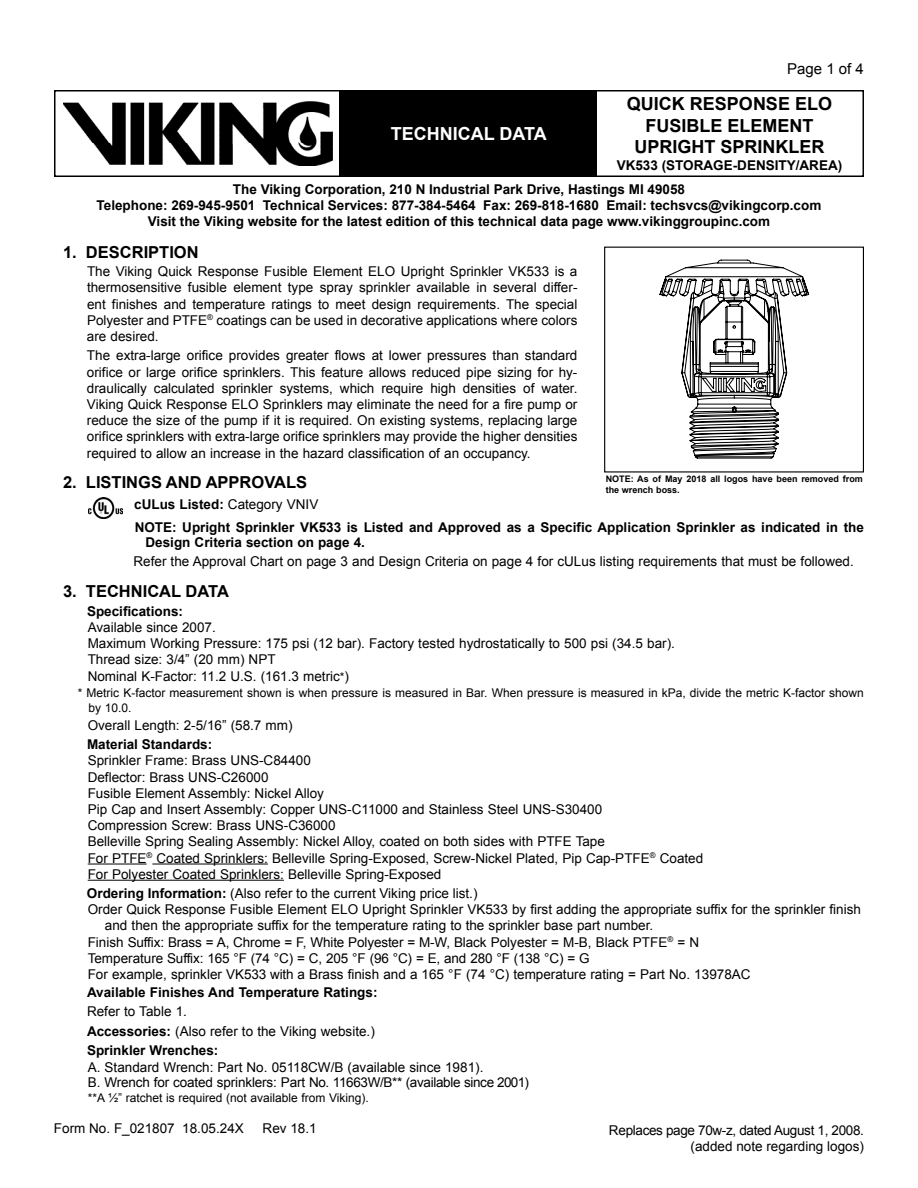
<style>
.page{position:relative;width:918px;height:1188px;background:#fff}
.page>*{position:absolute;margin:0;border:0;box-sizing:border-box;transform-origin:0 0}
.t1{font:700 18px/21.6px "Arial";color:#000;text-align:center}
.t2{font:700 18px "Arial";color:#fff}
.t3{font:700 16.5px "Arial";color:#000}
.t4{font:15px "Arial";color:#000}
.t5{font:13.5px/16.2px "Arial";color:#000}
.t6{font:700 13.5px/24px "Arial";color:#000}
.t7{font:13.5px/16.2px "Arial";letter-spacing:-.025em;color:#000;text-align:right}
.t8{font:12px/15px "Arial";color:#000}
.t9{font:700 9px/10.8px "Arial";color:#000}
.s1{font-weight:400}
.s2{font-size:12px}
.s3{font-weight:700}
</style>
<div class="page">
<div style="left:54px;top:90px;width:810px;height:87px;border:2px solid #000"></div>
<div style="left:340px;top:91px;width:257px;height:85px;background:#000"></div>
<img style="left:63px;top:102px;width:269px;height:64px">
<hr style="left:88px;top:864px;width:59px;height:1px;background:#000">
<hr style="left:152px;top:864px;width:116px;height:1px;background:#000">
<hr style="left:88px;top:880px;width:196px;height:1px;background:#000">
<div style="left:604px;top:247px;width:260px;height:225px;border:1px solid #000"></div>
<svg style="left:660px;top:260px;width:149px;height:198px"></svg>
<img style="left:88px;top:497px;width:35px;height:21px">
<p class="t4" style="left:787px;top:59px;width:78px">Page 1 of 4</p>
<h1 class="t1" style="left:627px;top:94px;width:207px">QUICK RESPONSE ELO<br>FUSIBLE ELEMENT<br>UPRIGHT SPRINKLER</h1>
<p class="t6" style="left:233px;top:153px;width:611px;text-indent:384px">VK533 (STORAGE-DENSITY/AREA)<br>The Viking Corporation, 210 N Industrial Park Drive, Hastings MI 49058</p>
<p class="t6" style="left:97px;top:197px;width:726px;line-height:16.2px;text-align:center">Telephone: 269-945-9501 Technical Services: 877-384-5464 Fax: 269-818-1680 Email: techsvcs@vikingcorp.com<br>Visit the Viking website for the latest edition of this technical data page www.vikinggroupinc.com</p>
<h1 class="t2" style="left:391px;top:121px;width:157px">TECHNICAL DATA</h1>
<p class="t3" style="left:63px;top:242px;width:137px">1. DESCRIPTION</p>
<p class="t5" style="left:87px;top:264px;width:492px;text-align:justify">The Viking Quick Response Fusible Element ELO Upright Sprinkler VK533 is a thermosensitive fusible element type spray sprinkler available in several differ&shy;ent finishes and temperature ratings to meet design requirements. The special Polyester and PTFE<sup>®</sup> coatings can be used in decorative applications where colors are desired.</p>
<p class="t5" style="left:87px;top:348px;width:492px;text-align:justify">The extra-large orifice provides greater flows at lower pressures than standard orifice or large orifice sprinklers. This feature allows reduced pipe sizing for hy&shy;draulically calculated sprinkler systems, which require high densities of water.<br>Viking Quick Response ELO Sprinklers may eliminate the need for a fire pump or reduce the size of the pump if it is required. On existing systems, replacing large orifice sprinklers with extra-large orifice sprinklers may provide the higher densities required to allow an increase in the hazard classification of an occupancy.</p>
<p class="t3" style="left:63px;top:471px;width:246px">2. LISTINGS AND APPROVALS</p>
<p class="t6" style="left:134px;top:493px;width:731px;line-height:22.6px">cULus Listed: <span class="s1">Category VNIV<br></span>NOTE: Upright Sprinkler VK533 is Listed and Approved as a Specific Application Sprinkler as indicated in the</p>
<p class="t6" style="left:145px;top:530px;width:221px">Design Criteria section on page 4.</p>
<p class="t5" style="left:133px;top:553px;width:722px">Refer the Approval Chart on page 3 and Design Criteria on page 4 for cULus listing requirements that must be followed.</p>
<p class="t3" style="left:63px;top:580px;width:167px">3. TECHNICAL DATA</p>
<p class="t6" style="left:87px;top:599px;width:98px">Specifications:</p>
<p class="t5" style="left:88px;top:619px;width:589px">Available since 2007.<br>Maximum Working Pressure: 175 psi (12 bar). Factory tested hydrostatically to 500 psi (34.5 bar).<br>Thread size: 3/4” (20 mm) NPT<br>Nominal K-Factor: 11.2 U.S. (161.3 metric<span class="s2">*</span>)</p>
<p class="t8" style="left:89px;top:686px;width:777px;text-indent:-11px">* Metric K-factor measurement shown is when pressure is measured in Bar. When pressure is measured in kPa, divide the metric K-factor shown by 10.0.</p>
<p class="t5" style="left:88px;top:717px;width:206px">Overall Length: 2-5/16” (58.7 mm)</p>
<p class="t6" style="left:87px;top:733px;width:127px">Material Standards:</p>
<p class="t5" style="left:88px;top:753px;width:617px">Sprinkler Frame: Brass UNS-C84400<br>Deflector: Brass UNS-C26000<br>Fusible Element Assembly: Nickel Alloy<br>Pip Cap and Insert Assembly: Copper UNS-C11000 and Stainless Steel UNS-S30400<br>Compression Screw: Brass UNS-C36000<br>Belleville Spring Sealing Assembly: Nickel Alloy, coated on both sides with PTFE Tape<br>For PTFE<sup>®</sup> Coated Sprinklers: Belleville Spring-Exposed, Screw-Nickel Plated, Pip Cap-PTFE<sup>®</sup> Coated For Polyester Coated Sprinklers: Belleville Spring-Exposed</p>
<p class="t5" style="left:87px;top:885px;width:392px"><span class="s3">Ordering Information:</span> (Also refer to the current Viking price list.)</p>
<p class="t5" style="left:88px;top:901px;width:775px">Order Quick Response Fusible Element ELO Upright Sprinkler VK533 by first adding the appropriate suffix for the sprinkler finish</p>
<p class="t5" style="left:105px;top:918px;width:550px">and then the appropriate suffix for the temperature rating to the sprinkler base part number.</p>
<p class="t5" style="left:88px;top:934px;width:613px">Finish Suffix: Brass = A, Chrome = F, White Polyester = M-W, Black Polyester = M-B, Black PTFE<sup>®</sup> = N</p>
<p class="t5" style="left:88px;top:950px;width:504px">Temperature Suffix: 165 °F (74 °C) = C, 205 °F (96 °C) = E, and 280 °F (138 °C) = G</p>
<p class="t5" style="left:88px;top:966px;width:664px">For example, sprinkler VK533 with a Brass finish and a 165 °F (74 °C) temperature rating = Part No. 13978AC</p>
<p class="t6" style="left:87px;top:980px;width:292px">Available Finishes And Temperature Ratings:</p>
<p class="t5" style="left:87px;top:1002px;width:289px;line-height:19.5px">Refer to Table 1.<br><span class="s3">Accessories:</span> (Also refer to the Viking website.)<br><span class="s3">Sprinkler Wrenches:</span></p>
<p class="t5" style="left:88px;top:1060px;width:443px;line-height:15px">A. Standard Wrench: Part No. 05118CW/B (available since 1981).<br>B. Wrench for coated sprinklers: Part No. 11663W/B** (available since 2001)</p>
<p class="t8" style="left:88px;top:1090px;width:283px">**A ½” ratchet is required (not available from Viking).</p>
<p class="t7" style="left:609px;top:1122px;width:257px">Replaces page 70w-z, dated August 1, 2008. (added note regarding logos)</p>
<p class="t9" style="left:606px;top:474px;width:259px">NOTE: As of May 2018 all logos have been removed from the wrench boss.</p>
<p class="t5" style="left:54px;top:1120px;width:191px">Form No. F_021807 18.05.24X</p>
<p class="t5" style="left:263px;top:1120px;width:56px">Rev 18.1</p>
</div>
